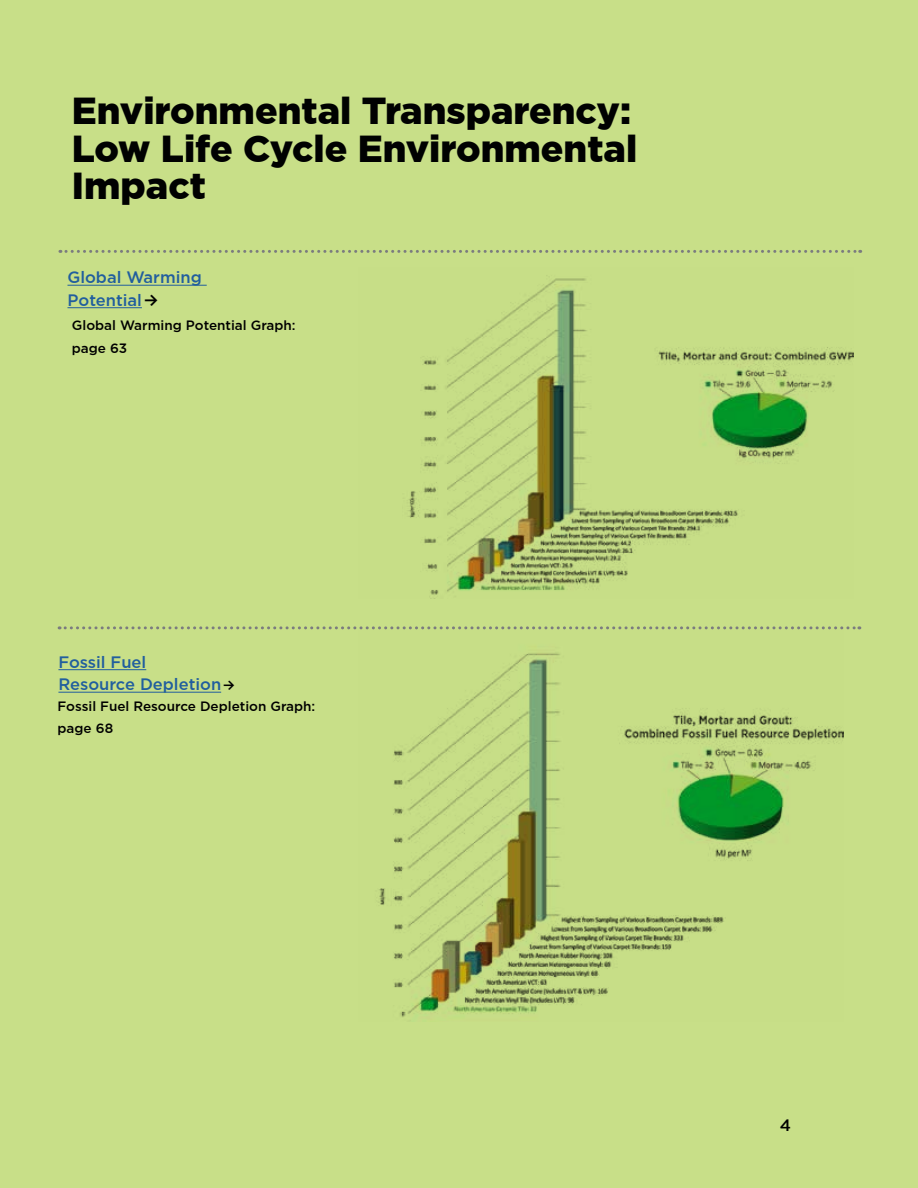
<style>
.page{position:relative;width:918px;height:1188px;background:#c8df88}
.page>*{position:absolute;margin:0;border:0;box-sizing:border-box;transform-origin:0 0}
.t1{font:900 37.5px/37.5px "Gotham Pro";color:#000101}
.t2{font:500 16.5px/22.5px "Gotham Pro";color:#215e9e}
.t3{font:500 16.5px "Gotham Pro";color:#000}
.t4{font:500 13.5px/22.5px "Gotham Pro";color:#000}
.s1{font-family:"Gellix";font-weight:600;font-size:18px;color:#000}
.s2{font-family:"Gellix";font-weight:600;font-size:15px;color:#000}
</style>
<div class="page">
<img style="left:408px;top:275px;width:445px;height:322px">
<img style="left:360px;top:629px;width:483px;height:392px">
<hr style="left:68px;top:285px;width:139px;height:1px;background:#215e9e">
<hr style="left:68px;top:307px;width:74px;height:1px;background:#215e9e">
<hr style="left:58px;top:669px;width:88px;height:1px;background:#215e9e">
<hr style="left:58px;top:692px;width:163px;height:1px;background:#215e9e">
<svg style="left:60px;top:250px;width:801px;height:3px"></svg>
<svg style="left:59px;top:626px;width:801px;height:3px"></svg>
<h1 class="t1" style="left:72px;top:92px;width:567px">Environmental Transparency:<br>Low Life Cycle Environmental<br>Impact</h1>
<p class="t2" style="left:68px;top:266px;width:136px">Global Warming<br>Potential<span class="s1">→</span></p>
<p class="t4" style="left:72px;top:314px;width:225px">Global Warming Potential Graph: page 63</p>
<p class="t2" style="left:58px;top:650px;width:178px">Fossil Fuel<br>Resource Depletion<span class="s2">→</span></p>
<p class="t4" style="left:58px;top:694px;width:259px">Fossil Fuel Resource Depletion Graph: page 68</p>
<p class="t3" style="left:780px;top:1116px;width:13px">4</p>
</div>
